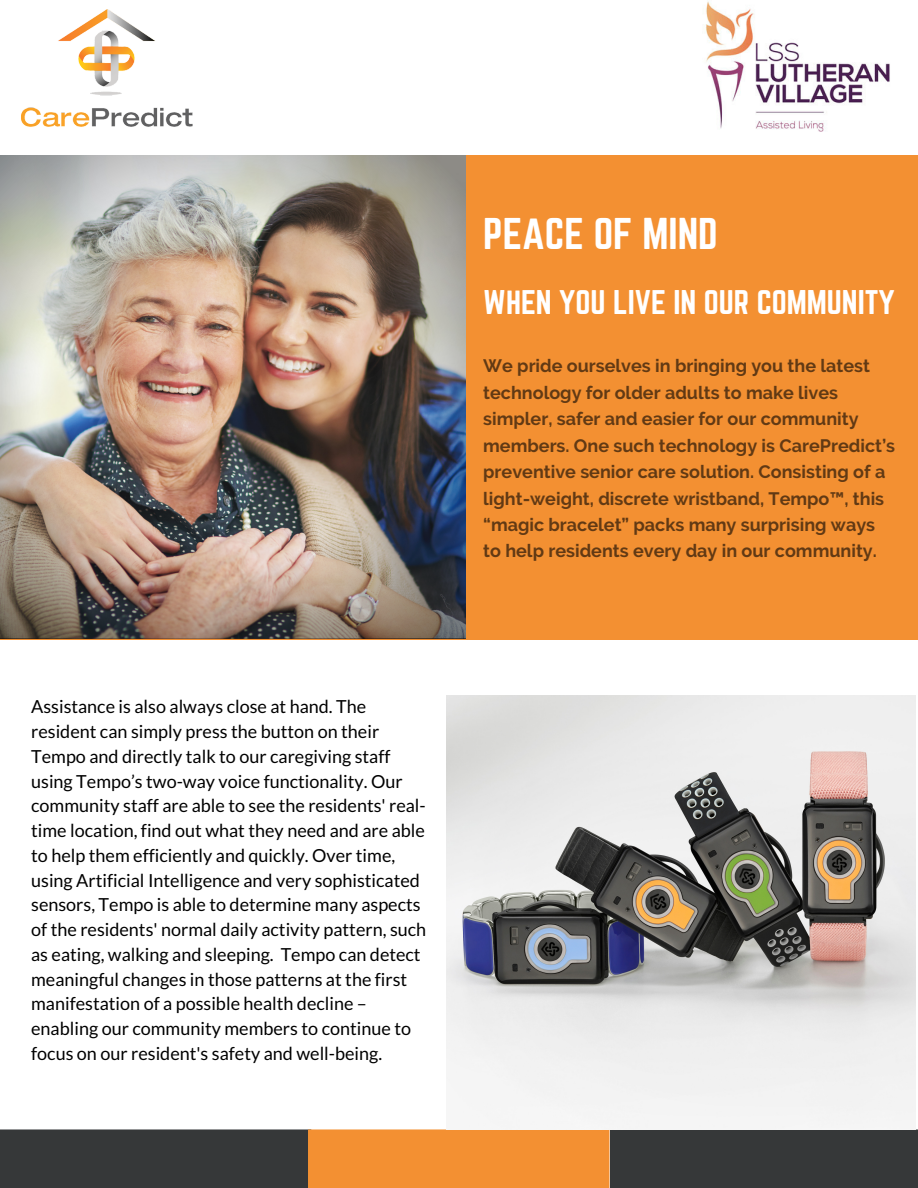
<style>
.page{position:relative;width:918px;height:1188px;background:#fff}
.page>*{position:absolute;margin:0;border:0;box-sizing:border-box;transform-origin:0 0}
.t1{font:39px "Norwester";color:#fff}
.t2{font:30px "Norwester";color:#fff}
.t3{font:18px/24.8px "Lato";color:#000}
.t4{font:700 18px/26.4px "Raleway";color:#000}
</style>
<div class="page">
<div style="left:0;top:155px;width:918px;height:484px;background:#f39032"></div>
<img style="left:0;top:155px;width:465px;height:484px">
<svg style="left:0;top:1129px;width:918px;height:59px;background:#755739"></svg>
<img style="left:446px;top:696px;width:470px;height:433px">
<img style="left:705px;top:1px;width:185px;height:131px">
<img style="left:21px;top:9px;width:172px;height:118px">
<p class="t3" style="left:31px;top:694px;width:397px">Assistance is also always close at hand. The resident can simply press the button on their Tempo and directly talk to our caregiving staff using Tempo’s two-way voice functionality. Our community staff are able to see the residents' real&shy;time location, find out what they need and are able to help them efficiently and quickly. Over time, using Artificial Intelligence and very sophisticated sensors, Tempo is able to determine many aspects of the residents' normal daily activity pattern, such as eating, walking and sleeping. Tempo can detect meaningful changes in those patterns at the first manifestation of a possible health decline – enabling our community members to continue to focus on our resident's safety and well-being.</p>
<h1 class="t1" style="left:483px;top:215px;width:236px">PEACE OF MIND</h1>
<h2 class="t2" style="left:483px;top:288px;width:413px">WHEN YOU LIVE IN OUR COMMUNITY</h2>
<p class="t4" style="left:483px;top:353px;width:414px">We pride ourselves in bringing you the latest technology for older adults to make lives simpler, safer and easier for our community members. One such technology is CarePredict’s preventive senior care solution. Consisting of a light-weight, discrete wristband, Tempo™, this “magic bracelet” packs many surprising ways to help residents every day in our community.</p>
</div>
